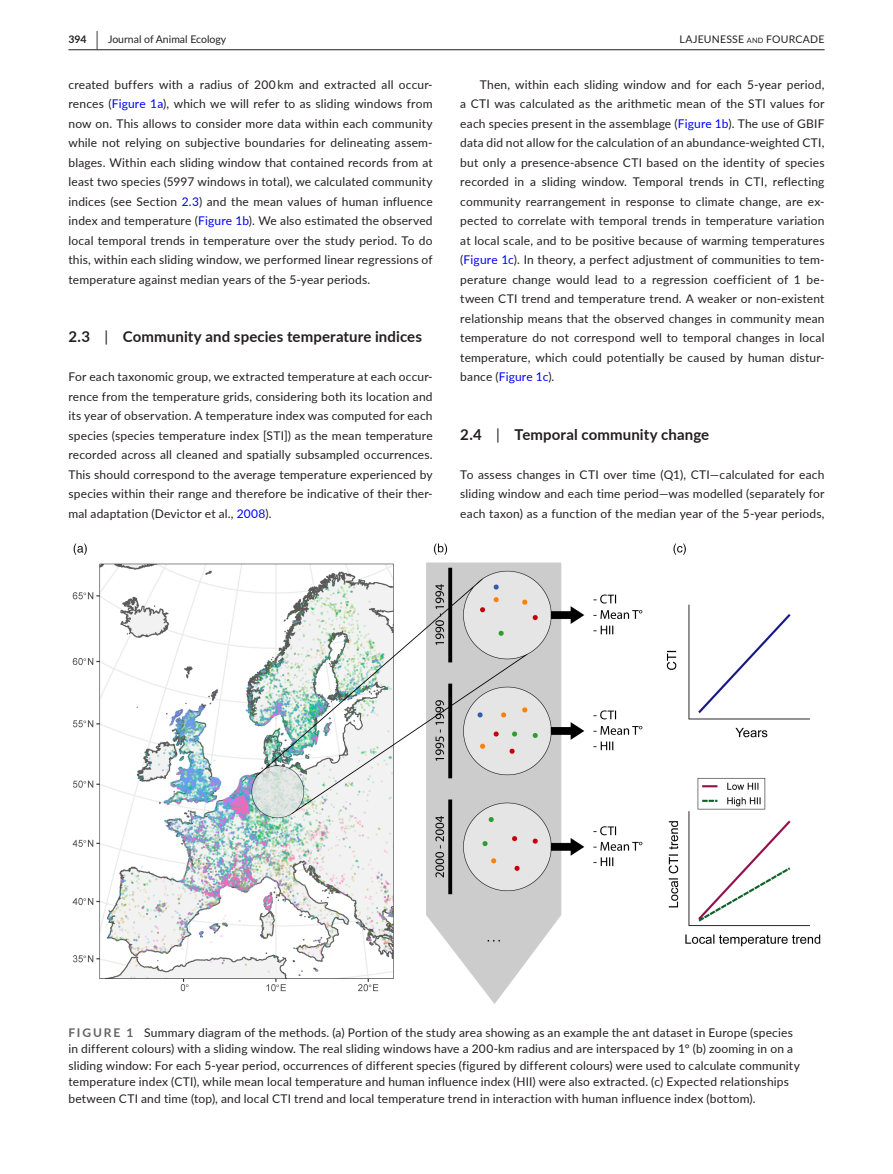
<style>
.page{position:relative;width:893px;height:1174px;background:#fff}
.page>*{position:absolute;margin:0;border:0;box-sizing:border-box;transform-origin:0 0}
.t1{font:700 15px "Lato";letter-spacing:.01em;color:#231f20}
.t2{font:12px/19.5px "Lato";letter-spacing:.015em;color:#231f20;text-align:justify}
.t3{font:10.5px "Lato";color:#231f20}
.t4{font:10.5px "Lato";letter-spacing:.02em;color:#231f20}
.t5{font:700 10.5px "Lato";color:#231f20}
.s1{font-size:19.5px}
.s2{font-size:7.35px}
.s3{color:#00f}
.s4{font-weight:400}
.s5{font-weight:700;color:#636366}
</style>
<div class="page">
<hr style="left:68px;top:49px;width:756px;height:1px;background:#231f20">
<img style="left:73px;top:544px;width:747px;height:460px">
<p class="t5" style="left:68px;top:31px;width:31px">394 <span class="s1">|</span></p>
<p class="t3" style="left:108px;top:31px;width:120px">Journal of Animal Ecology</p>
<p class="t4" style="left:679px;top:31px;width:147px">LAJEUNESSE <span class="s2">and</span> FOURCADE</p>
<p class="t2" style="left:68px;top:74px;width:366px">created buffers with a radius of 200 km and extracted all occur&shy;rences (<span class="s3">Figure 1a</span>), which we will refer to as sliding windows from now on. This allows to consider more data within each community while not relying on subjective boundaries for delineating assem&shy;blages. Within each sliding window that contained records from at least two species (5997 windows in total), we calculated community indices (see Section <span class="s3">2.3</span>) and the mean values of human influence index and temperature (<span class="s3">Figure 1b</span>). We also estimated the observed local temporal trends in temperature over the study period. To do this, within each sliding window, we performed linear regressions of temperature against median years of the 5-year periods.</p>
<p class="t2" style="left:460px;top:74px;width:366px;text-indent:20px">Then, within each sliding window and for each 5-year period, a CTI was calculated as the arithmetic mean of the STI values for each species present in the assemblage (<span class="s3">Figure 1b</span>). The use of GBIF data did not allow for the calculation of an abundance-weighted CTI, but only a presence-absence CTI based on the identity of species recorded in a sliding window. Temporal trends in CTI, reflecting community rearrangement in response to climate change, are ex&shy;pected to correlate with temporal trends in temperature variation at local scale, and to be positive because of warming temperatures (<span class="s3">Figure 1c</span>). In theory, a perfect adjustment of communities to tem&shy;perature change would lead to a regression coefficient of 1 be&shy;tween CTI trend and temperature trend. A weaker or non-existent relationship means that the observed changes in community mean temperature do not correspond well to temporal changes in local temperature, which could potentially be caused by human distur&shy;bance (<span class="s3">Figure 1c</span>).</p>
<p class="t1" style="left:68px;top:326px;width:355px">2.3 <span class="s4">|</span> Community and species temperature indices</p>
<p class="t2" style="left:68px;top:366px;width:366px">For each taxonomic group, we extracted temperature at each occur&shy;rence from the temperature grids, considering both its location and its year of observation. A temperature index was computed for each species (species temperature index [STI]) as the mean temperature recorded across all cleaned and spatially subsampled occurrences.<br>This should correspond to the average temperature experienced by species within their range and therefore be indicative of their ther&shy;mal adaptation (Devictor et al., <span class="s3">2008</span>).</p>
<p class="t1" style="left:460px;top:423px;width:250px">2.4 <span class="s4">|</span> Temporal community change</p>
<p class="t2" style="left:460px;top:464px;width:366px">To assess changes in CTI over time (Q1), CTI—calculated for each sliding window and each time period—was modelled (separately for each taxon) as a function of the median year of the 5-year periods,</p>
<p class="t2" style="left:68px;top:1023px;width:733px;line-height:16.5px;text-align:left"><span class="s5">FIGURE 1</span> Summary diagram of the methods. (a) Portion of the study area showing as an example the ant dataset in Europe (species in different colours) with a sliding window. The real sliding windows have a 200-km radius and are interspaced by 1° (b) zooming in on a sliding window: For each 5-year period, occurrences of different species (figured by different colours) were used to calculate community temperature index (CTI), while mean local temperature and human influence index (HII) were also extracted. (c) Expected relationships between CTI and time (top), and local CTI trend and local temperature trend in interaction with human influence index (bottom).</p>
</div>
